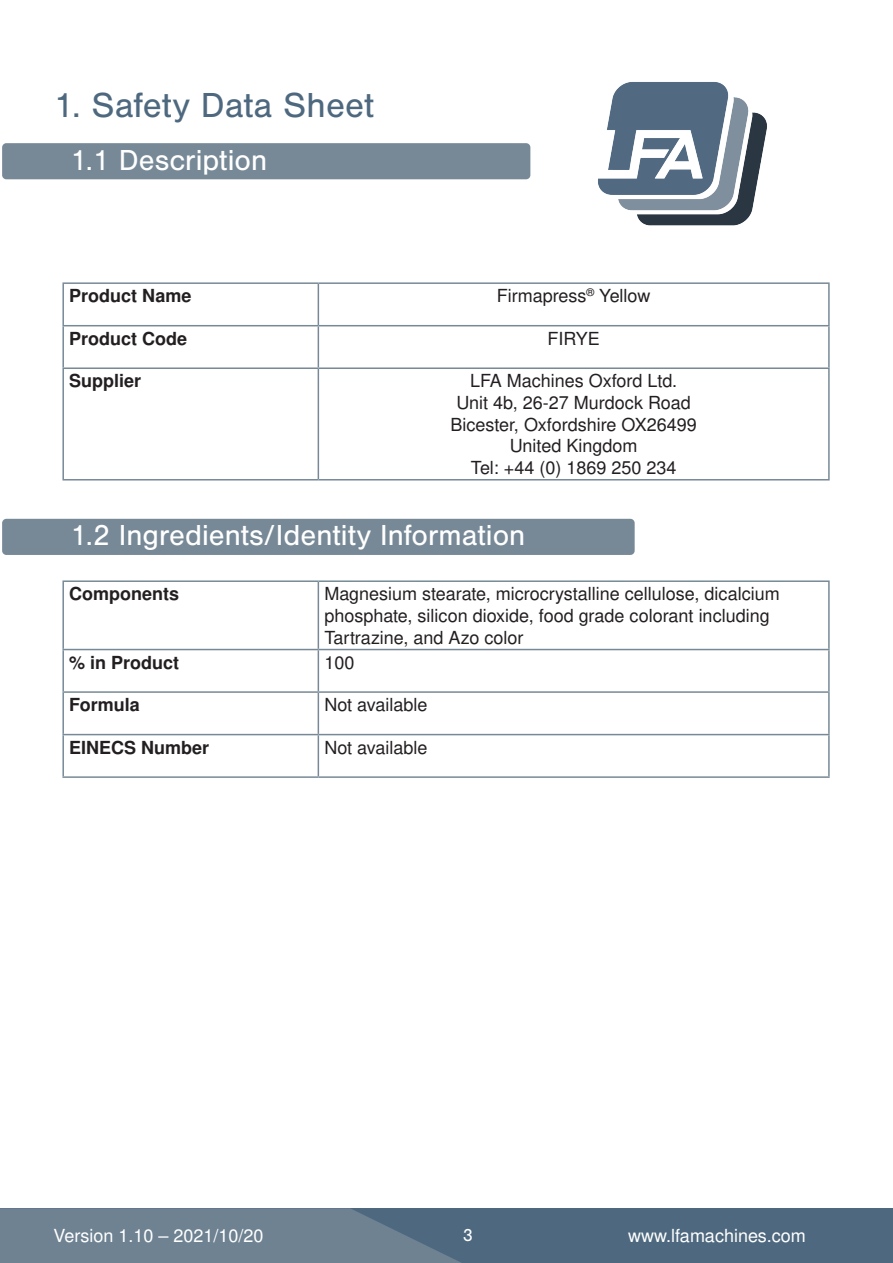
<style>
.page{position:relative;width:893px;height:1263px;background:#fff}
.page>*{position:absolute;margin:0;border:0;box-sizing:border-box;transform-origin:0 0}
.Subheading_0{font:36px "Nimbus San";color:#4e697f}
.Subheading_1{font:30px "Nimbus San";color:#fff}
.t1{font:18px/21.6px "Nimbus San L";color:#231f20}
.t2{font:700 18px "Nimbus San L";color:#231f20}
.t3{font:18px "Nimbus San L";color:#fff}
.t4{font:18px "Nimbus San";color:#fff}
</style>
<div class="page">
<div style="left:1px;top:1208px;width:892px;height:55px;background:#4e697f"></div>
<svg style="left:0;top:1208px;width:461px;height:55px;background:#6a7e8f"></svg>
<img style="left:598px;top:82px;width:169px;height:144px">
<div style="left:2px;top:143px;width:528px;height:36px;background:#778997;border-radius:4px"></div>
<hr style="left:62px;top:282px;width:256px;height:2px;background:#778997">
<hr style="left:62px;top:284px;width:2px;height:41px;background:#778997">
<hr style="left:318px;top:282px;width:512px;height:2px;background:#778997">
<hr style="left:318px;top:284px;width:1px;height:41px;background:#778997">
<hr style="left:828px;top:284px;width:2px;height:41px;background:#778997">
<hr style="left:62px;top:325px;width:256px;height:1px;background:#778997">
<hr style="left:62px;top:326px;width:2px;height:41px;background:#778997">
<hr style="left:318px;top:325px;width:512px;height:1px;background:#778997">
<hr style="left:318px;top:326px;width:1px;height:41px;background:#778997">
<hr style="left:828px;top:326px;width:2px;height:41px;background:#778997">
<hr style="left:62px;top:367px;width:256px;height:2px;background:#778997">
<hr style="left:62px;top:369px;width:2px;height:110px;background:#778997">
<hr style="left:318px;top:367px;width:512px;height:2px;background:#778997">
<hr style="left:318px;top:369px;width:1px;height:110px;background:#778997">
<hr style="left:828px;top:369px;width:2px;height:110px;background:#778997">
<hr style="left:62px;top:479px;width:256px;height:1px;background:#778997">
<hr style="left:318px;top:479px;width:512px;height:1px;background:#778997">
<div style="left:2px;top:519px;width:633px;height:36px;background:#778997;border-radius:4px"></div>
<hr style="left:62px;top:580px;width:256px;height:2px;background:#778997">
<hr style="left:62px;top:582px;width:2px;height:67px;background:#778997">
<hr style="left:318px;top:580px;width:512px;height:2px;background:#778997">
<hr style="left:318px;top:582px;width:1px;height:67px;background:#778997">
<hr style="left:828px;top:582px;width:2px;height:67px;background:#778997">
<hr style="left:62px;top:649px;width:256px;height:1px;background:#778997">
<hr style="left:62px;top:650px;width:2px;height:41px;background:#778997">
<hr style="left:318px;top:649px;width:512px;height:1px;background:#778997">
<hr style="left:318px;top:650px;width:1px;height:41px;background:#778997">
<hr style="left:828px;top:650px;width:2px;height:41px;background:#778997">
<hr style="left:62px;top:691px;width:256px;height:2px;background:#778997">
<hr style="left:62px;top:693px;width:2px;height:41px;background:#778997">
<hr style="left:318px;top:691px;width:512px;height:2px;background:#778997">
<hr style="left:318px;top:693px;width:1px;height:41px;background:#778997">
<hr style="left:828px;top:693px;width:2px;height:41px;background:#778997">
<hr style="left:62px;top:734px;width:256px;height:1px;background:#778997">
<hr style="left:62px;top:735px;width:2px;height:41px;background:#778997">
<hr style="left:318px;top:734px;width:512px;height:1px;background:#778997">
<hr style="left:318px;top:735px;width:1px;height:41px;background:#778997">
<hr style="left:828px;top:735px;width:2px;height:41px;background:#778997">
<hr style="left:62px;top:776px;width:256px;height:2px;background:#778997">
<hr style="left:318px;top:776px;width:512px;height:2px;background:#778997">
<p class="Subheading_0" style="left:54px;top:85px;width:321px">1. Safety Data Sheet</p>
<p class="Subheading_1" style="left:71px;top:143px;width:198px">1.1 Description</p>
<p class="t2" style="left:69px;top:283px;width:124px">Product Name</p>
<p class="t1" style="left:497px;top:284px;width:155px">Firmapress<sup>®</sup> Yellow</p>
<p class="t2" style="left:69px;top:326px;width:120px">Product Code</p>
<p class="t1" style="left:547px;top:327px;width:54px">FIRYE</p>
<p class="t2" style="left:69px;top:368px;width:74px">Supplier</p>
<p class="t1" style="left:470px;top:370px;width:209px">LFA Machines Oxford Ltd.</p>
<p class="t1" style="left:456px;top:391px;width:236px">Unit 4b, 26-27 Murdock Road</p>
<p class="t1" style="left:450px;top:413px;width:248px">Bicester, Oxfordshire OX26499</p>
<p class="t1" style="left:510px;top:434px;width:129px">United Kingdom</p>
<p class="t1" style="left:471px;top:456px;width:207px">Tel: +44 (0) 1869 250 234</p>
<p class="Subheading_1" style="left:71px;top:519px;width:456px">1.2 Ingredients/Identity Information</p>
<p class="t2" style="left:69px;top:581px;width:112px">Components</p>
<p class="t1" style="left:324px;top:582px;width:457px">Magnesium stearate, microcrystalline cellulose, dicalcium phosphate, silicon dioxide, food grade colorant including<br>Tartrazine, and Azo color</p>
<p class="t2" style="left:69px;top:649px;width:112px">% in Product</p>
<p class="t1" style="left:324px;top:651px;width:32px">100</p>
<p class="t2" style="left:69px;top:692px;width:72px">Formula</p>
<p class="t1" style="left:324px;top:693px;width:105px">Not available</p>
<p class="t2" style="left:69px;top:734px;width:142px">EINECS Number</p>
<p class="t1" style="left:324px;top:736px;width:105px">Not available</p>
<p class="t3" style="left:53px;top:1222px;width:212px">Version 1.10 – 2021/10/20</p>
<p class="t4" style="left:456px;top:1225px;width:12px">3</p>
<p class="t3" style="left:690px;top:1222px;width:147px">tabletpr ses.com</p>
<p class="t4" style="left:463px;top:1225px;width:12px">3</p>
<p class="t3" style="left:628px;top:1223px;width:179px">www.lfamachines.com</p>
</div>
